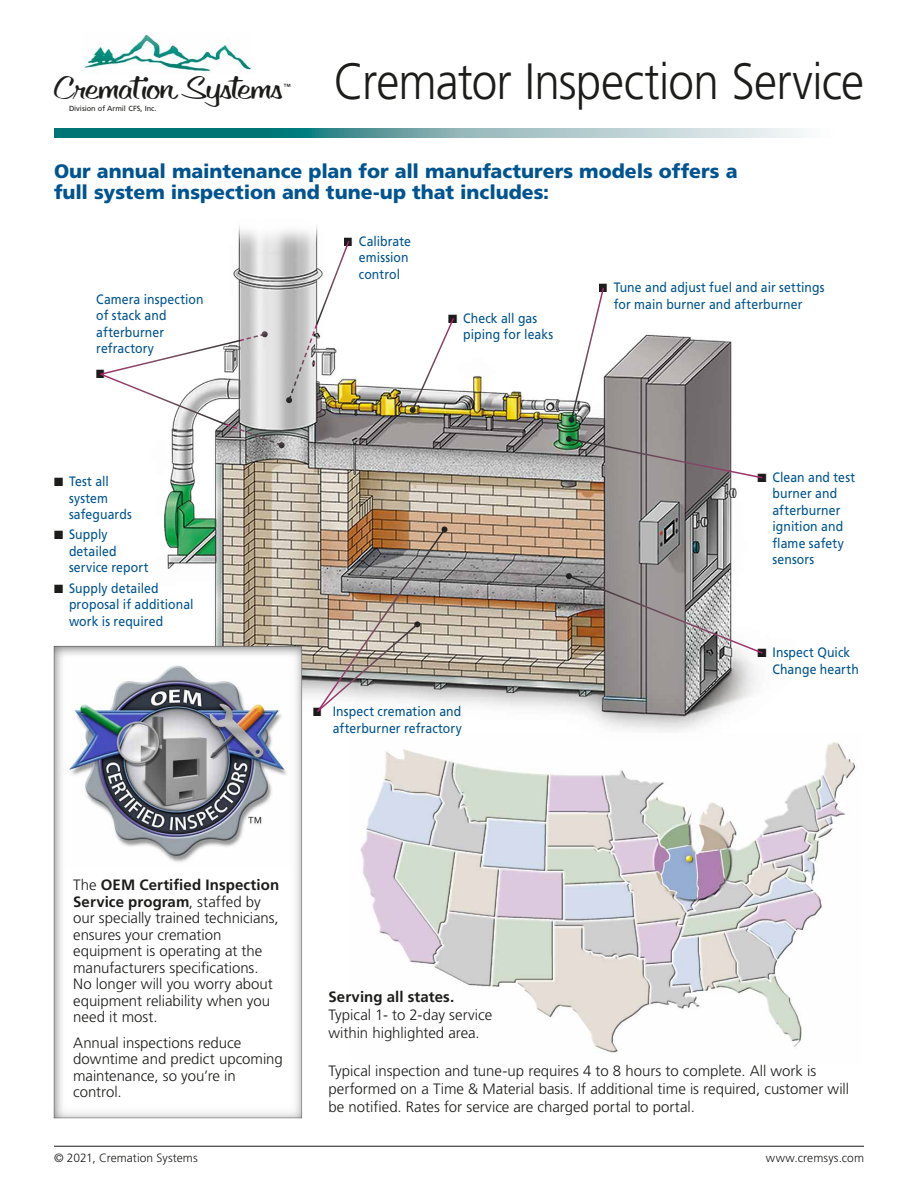
<style>
.page{position:relative;width:918px;height:1188px;background:#fff}
.page>*{position:absolute;margin:0;border:0;box-sizing:border-box;transform-origin:0 0}
.t1{font:300 51px "Frutiger";letter-spacing:-.015em;color:#1c1c1a;scale:.9 1}
.t2{font:44.4px "KEYLOGO";letter-spacing:-.01em;color:#1c1c1a}
.sub_1{font:900 19.5px/21px "Frutiger";color:#005490}
.text_-_regular{font:300 15px/16.5px "Frutiger";color:#1c1c1a}
.t3{font:13.65px/16.5px "Frutiger";letter-spacing:.01em;color:#005490;scale:.9 1}
.t4{font:300 12px "Frutiger";letter-spacing:.005em;color:#1c1c1a}
.t5{font:12px "Zapf Dingbats ITC";color:#1c1c1a;scale:.9 1}
.t6{font:7.35px "Frutiger";letter-spacing:-.005em;color:#1c1c1a}
.s1{color:#1c1c1a}
.s2{font-weight:700}
</style>
<div class="page">
<img style="left:164px;top:225px;width:593px;height:506px">
<img style="left:360px;top:742px;width:496px;height:311px">
<div style="left:52px;top:644px;width:252px;height:474px;background:#1c1c1a;opacity:.5"></div>
<img style="left:63px;top:661px;width:226px;height:205px">
<hr style="left:54px;top:1146px;width:810px;height:1px;background:#1c1c1a">
<img style="left:82px;top:34px;width:171px;height:40px">
<svg style="left:55px;top:128px;width:746px;height:10px"></svg>
<svg style="left:410px;top:316px;width:45px;height:97px"></svg>
<svg style="left:568px;top:286px;width:37px;height:137px"></svg>
<svg style="left:566px;top:436px;width:197px;height:44px"></svg>
<svg style="left:566px;top:573px;width:197px;height:82px"></svg>
<svg style="left:100px;top:239px;width:251px;height:209px"></svg>
<img style="left:315px;top:526px;width:133px;height:188px">
<h2 class="t2" style="left:55px;top:65px;width:228px">Cremation Systems</h2>
<p class="t6" style="left:69px;top:105px;width:89px">Division of Armil CFS, Inc.</p>
<p class="t6" style="left:284px;top:82px;width:9px">™</p>
<h1 class="t1" style="left:334px;top:53px;width:590px">Cremator Inspection Service</h1>
<p class="sub_1" style="left:54px;top:160px;width:685px">Our annual maintenance plan for all manufacturers models offers a full system inspection and tune-up that includes:</p>
<p class="t3" style="left:96px;top:291px;width:121px">Camera inspection of stack and afterburner refractory</p>
<p class="t5" style="left:96px;top:368px;width:11px">■</p>
<p class="t3" style="left:69px;top:473px;width:71px;text-indent:-15px"><span class="s1">■</span> Test all system safeguards</p>
<p class="t3" style="left:69px;top:526px;width:90px;text-indent:-15px"><span class="s1">■</span> Supply detailed service report</p>
<p class="t3" style="left:69px;top:580px;width:140px;text-indent:-15px"><span class="s1">■</span> Supply detailed proposal if additional work is required</p>
<p class="t3" style="left:359px;top:233px;width:59px;text-indent:-15px"><span class="s1">■</span> Calibrate emission control</p>
<p class="t3" style="left:463px;top:310px;width:102px;text-indent:-15px"><span class="s1">■</span> Check all gas piping for leaks</p>
<p class="t3" style="left:599px;top:279px;width:253px;text-align:center"><span class="s1">■</span> Tune and adjust fuel and air settings for main burner and afterburner</p>
<p class="t3" style="left:313px;top:703px;width:167px;text-align:right"><span class="s1">■</span> Inspect cremation and afterburner refractory</p>
<p class="t3" style="left:772px;top:469px;width:93px;text-indent:-15px"><span class="s1">■</span> Clean and test burner and afterburner ignition and flame safety sensors</p>
<p class="t3" style="left:772px;top:644px;width:97px;text-indent:-15px"><span class="s1">■</span> Inspect Quick<br>Change hearth</p>
<p class="text_-_regular" style="left:73px;top:877px;width:207px">The <span class="s2">OEM Certified Inspection<br>Service program</span>, staffed by our specially trained technicians, ensures your cremation equipment is operating at the manufacturers specifications.<br>No longer will you worry about equipment reliability when you need it most.</p>
<p class="text_-_regular" style="left:73px;top:1034px;width:211px">Annual inspections reduce downtime and predict upcoming maintenance, so you’re in control.</p>
<p class="text_-_regular" style="left:328px;top:988px;width:165px;line-height:18px"><span class="s2">Serving all states.<br></span>Typical 1- to 2-day service within highlighted area.</p>
<p class="text_-_regular" style="left:328px;top:1062px;width:522px;line-height:18px">Typical inspection and tune-up requires 4 to 8 hours to complete. All work is performed on a Time &amp; Material basis. If additional time is required, customer will be notified. Rates for service are charged portal to portal.</p>
<p class="t4" style="left:54px;top:1151px;width:145px">© 2021, Cremation Systems</p>
<p class="t4" style="left:766px;top:1151px;width:100px">www.cremsys.com</p>
</div>
